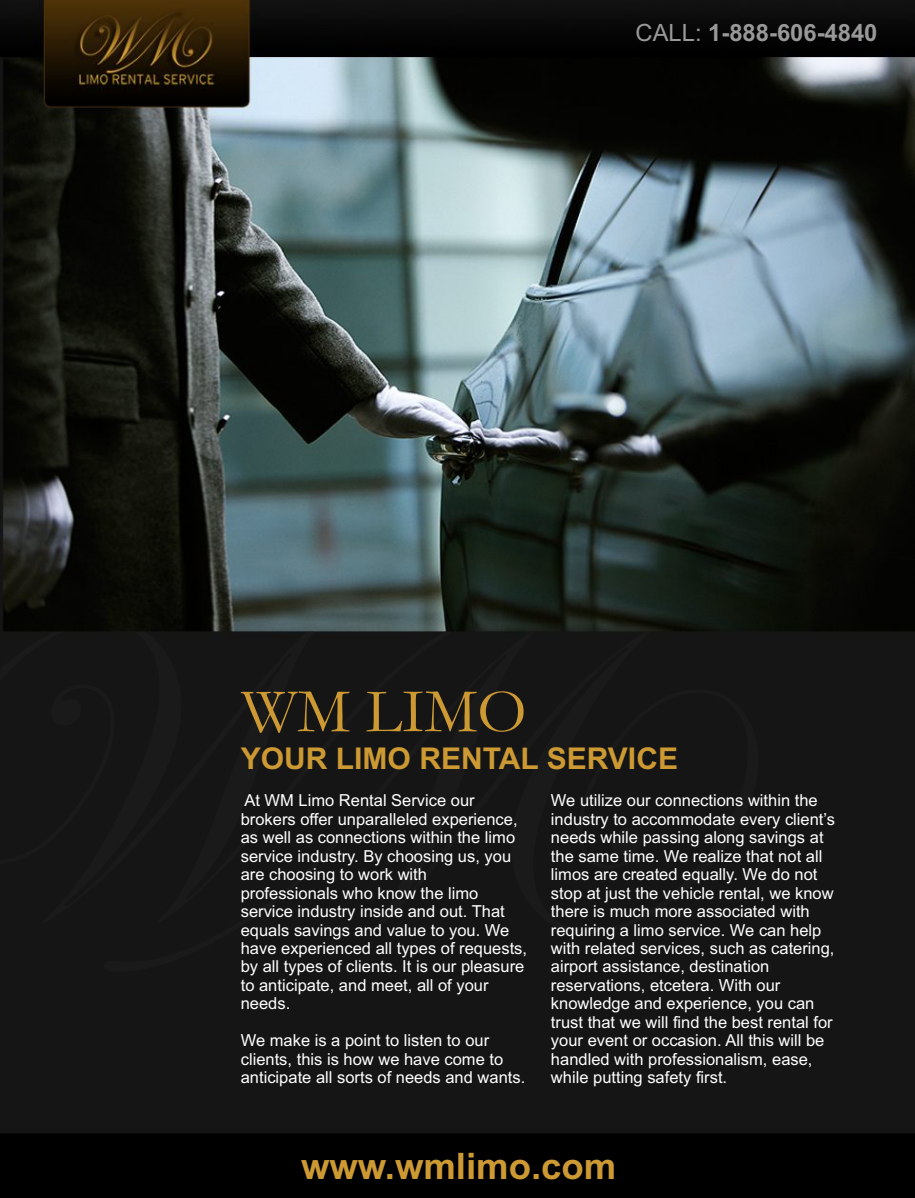
<style>
.page{position:relative;width:915px;height:1198px;background:#fff}
.page>*{position:absolute;margin:0;border:0;box-sizing:border-box;transform-origin:0 0}
.t1{font:63.15px "Garamond";color:#c93}
.t2{font:700 36.45px "Arial";color:#c93}
.t3{font:700 30px "Arial";color:#c93}
.t4{font:700 23.7px "Arial";color:#999}
.t5{font:16.5px/18.5px "Arial";color:#fff}
.s1{font-weight:400}
</style>
<div class="page">
<img style="left:0;top:0;width:914px;height:1197px">
<div style="left:0;top:632px;width:104px;height:291px;background:#151515"></div>
<div style="left:104px;top:632px;width:654px;height:339px;background:#151515"></div>
<h3 class="t4" style="left:635px;top:23px;width:243px"><span class="s1">CALL:</span> 1-888-606-4840</h3>
<h1 class="t1" style="left:241px;top:689px;width:287px">WM LIMO</h1>
<h3 class="t3" style="left:241px;top:746px;width:438px">YOUR LIMO RENTAL SERVICE</h3>
<p class="t5" style="left:241px;top:792px;width:288px">At WM Limo Rental Service our brokers offer unparalleled experience, as well as connections within the limo service industry. By choosing us, you are choosing to work with professionals who know the limo service industry inside and out. That equals savings and value to you. We have experienced all types of requests, by all types of clients. It is our pleasure to anticipate, and meet, all of your needs.</p>
<p class="t5" style="left:241px;top:1032px;width:286px">We make is a point to listen to our clients, this is how we have come to anticipate all sorts of needs and wants.</p>
<p class="t5" style="left:550px;top:792px;width:285px">We utilize our connections within the industry to accommodate every client’s needs while passing along savings at the same time. We realize that not all limos are created equally. We do not stop at just the vehicle rental, we know there is much more associated with requiring a limo service. We can help with related services, such as catering, airport assistance, destination reservations, etcetera. With our knowledge and experience, you can trust that we will find the best rental for your event or occasion. All this will be handled with professionalism, ease, while putting safety first.</p>
<h2 class="t2" style="left:301px;top:1151px;width:317px">www.wmlimo.com</h2>
</div>
